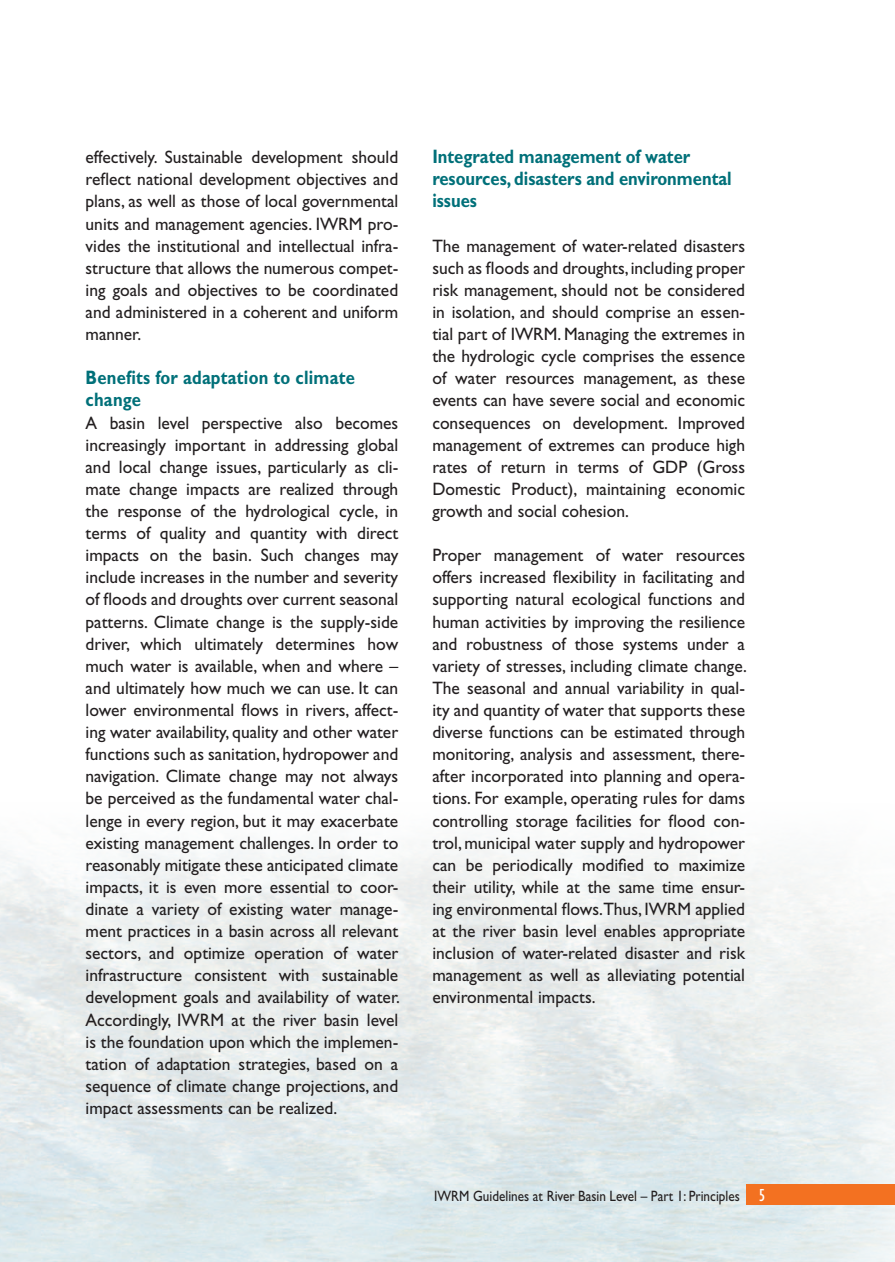
<style>
.page{position:relative;width:895px;height:1262px;background:#fff}
.page>*{position:absolute;margin:0;border:0;box-sizing:border-box;transform-origin:0 0}
.t1{font:700 19.5px/22px "Gill Sans";color:#007079;scale:.85 1}
.t2{font:18px/22px "Gill Sans";color:#231f20;text-align:justify}
.t3{font:15px "Gill Sans";color:#231f20;scale:.88 1}
.s1{font-stretch:condensed;font-size:18px;color:#fff}
</style>
<div class="page">
<div style="left:746px;top:1184px;width:148px;height:21px;background:#f37121"></div>
<p class="t2" style="left:85px;top:146px;width:314px">effectively. Sustainable development should reflect national development objectives and plans, as well as those of local governmental units and management agencies. IWRM pro&shy;vides the institutional and intellectual infra&shy;structure that allows the numerous compet&shy;ing goals and objectives to be coordinated and administered in a coherent and uniform manner.</p>
<p class="t1" style="left:85px;top:367px;width:318px">Benefits for adaptation to climate change</p>
<p class="t2" style="left:85px;top:412px;width:316px">A basin level perspective also becomes increasingly important in addressing global and local change issues, particularly as cli&shy;mate change impacts are realized through the response of the hydrological cycle, in terms of quality and quantity with direct impacts on the basin. Such changes may include increases in the number and severity of floods and droughts over current seasonal patterns. Climate change is the supply-side driver, which ultimately determines how much water is available, when and where – and ultimately how much we can use. It can lower environmental flows in rivers, affect&shy;ing water availability, quality and other water functions such as sanitation, hydropower and navigation. Climate change may not always be perceived as the fundamental water chal&shy;lenge in every region, but it may exacerbate existing management challenges. In order to reasonably mitigate these anticipated climate impacts, it is even more essential to coor&shy;dinate a variety of existing water manage&shy;ment practices in a basin across all relevant sectors, and optimize operation of water infrastructure consistent with sustainable development goals and availability of water.<br>Accordingly, IWRM at the river basin level is the foundation upon which the implemen&shy;tation of adaptation strategies, based on a sequence of climate change projections, and impact assessments can be realized.</p>
<p class="t1" style="left:432px;top:146px;width:353px">Integrated management of water resources, disasters and environmental issues</p>
<p class="t2" style="left:432px;top:235px;width:314px">The management of water-related disasters such as floods and droughts, including proper risk management, should not be considered in isolation, and should comprise an essen&shy;tial part of IWRM. Managing the extremes in the hydrologic cycle comprises the essence of water resources management, as these events can have severe social and economic consequences on development. Improved management of extremes can produce high rates of return in terms of GDP (Gross Domestic Product), maintaining economic growth and social cohesion.</p>
<p class="t2" style="left:432px;top:544px;width:316px">Proper management of water resources offers increased flexibility in facilitating and supporting natural ecological functions and human activities by improving the resilience and robustness of those systems under a variety of stresses, including climate change.<br>The seasonal and annual variability in qual&shy;ity and quantity of water that supports these diverse functions can be estimated through monitoring, analysis and assessment, there&shy;after incorporated into planning and opera&shy;tions. For example, operating rules for dams controlling storage facilities for flood con&shy;trol, municipal water supply and hydropower can be periodically modified to maximize their utility, while at the same time ensur&shy;ing environmental flows.Thus, IWRM applied at the river basin level enables appropriate inclusion of water-related disaster and risk management as well as alleviating potential environmental impacts.</p>
<p class="t3" style="left:434px;top:1187px;width:378px">IWRM Guidelines at River Basin Level – Part 1: Principles <span class="s1">5</span></p>
</div>
